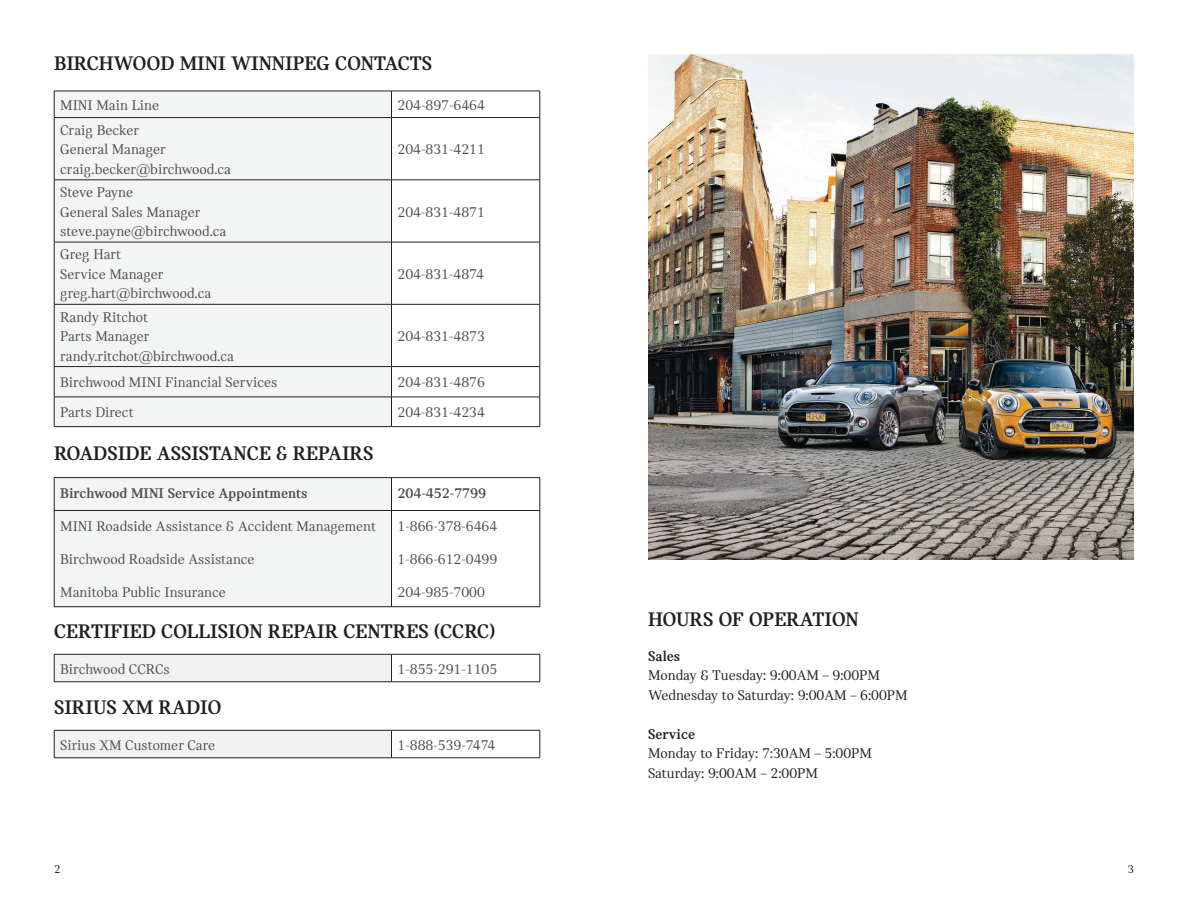
<style>
.page{position:relative;width:1188px;height:918px;background:#fff}
.page>*{position:absolute;margin:0;border:0;box-sizing:border-box;transform-origin:0 0}
.B_Head_Contents{font:700 21px "MINI Serif";color:#231f20}
.B_Head{font:700 21px "MINI Serif";color:#231f20}
.t1{font:15px/19.5px "MINI Serif";color:#4d4d4f}
.t2{font:15px "MINI Serif";color:#231f20}
.t3{font:700 15px "MINI Serif";color:#4d4d4f}
.t4{font:700 15px "MINI Serif";color:#231f20}
.t5{font:12px "MINI Serif";color:#231f20}
</style>
<div class="page">
<div style="left:55px;top:92px;width:336px;height:334px;background:#f3f4f4"></div>
<hr style="left:392px;top:91px;width:148px;height:1px;background:#231f20">
<svg style="left:540px;top:91px;width:1px;height:26px"></svg>
<hr style="left:392px;top:117px;width:148px;height:1px;background:#231f20">
<hr style="left:540px;top:118px;width:1px;height:62px;background:#231f20">
<hr style="left:392px;top:180px;width:148px;height:1px;background:#231f20">
<hr style="left:540px;top:180px;width:1px;height:62px;background:#231f20">
<hr style="left:392px;top:242px;width:148px;height:1px;background:#231f20">
<hr style="left:540px;top:242px;width:1px;height:62px;background:#231f20">
<hr style="left:54px;top:304px;width:338px;height:1px;background:#231f20">
<hr style="left:54px;top:305px;width:1px;height:61px;background:#231f20">
<hr style="left:392px;top:304px;width:148px;height:1px;background:#231f20">
<hr style="left:391px;top:305px;width:1px;height:61px;background:#231f20">
<hr style="left:540px;top:305px;width:1px;height:61px;background:#231f20">
<hr style="left:54px;top:366px;width:338px;height:1px;background:#231f20">
<hr style="left:54px;top:367px;width:1px;height:30px;background:#231f20">
<hr style="left:392px;top:366px;width:148px;height:1px;background:#231f20">
<hr style="left:391px;top:367px;width:1px;height:30px;background:#231f20">
<hr style="left:540px;top:367px;width:1px;height:30px;background:#231f20">
<hr style="left:54px;top:397px;width:338px;height:1px;background:#231f20">
<svg style="left:54px;top:397px;width:1px;height:29px"></svg>
<hr style="left:392px;top:397px;width:148px;height:1px;background:#231f20">
<svg style="left:391px;top:397px;width:1px;height:29px"></svg>
<svg style="left:540px;top:397px;width:1px;height:29px"></svg>
<hr style="left:54px;top:426px;width:338px;height:1px;background:#231f20">
<hr style="left:392px;top:426px;width:148px;height:1px;background:#231f20">
<hr style="left:54px;top:91px;width:338px;height:1px;background:#231f20">
<svg style="left:54px;top:91px;width:1px;height:26px"></svg>
<svg style="left:391px;top:91px;width:1px;height:26px"></svg>
<hr style="left:54px;top:117px;width:338px;height:1px;background:#231f20">
<hr style="left:54px;top:118px;width:1px;height:62px;background:#231f20">
<hr style="left:391px;top:118px;width:1px;height:62px;background:#231f20">
<hr style="left:54px;top:180px;width:338px;height:1px;background:#231f20">
<hr style="left:54px;top:180px;width:1px;height:62px;background:#231f20">
<hr style="left:391px;top:180px;width:1px;height:62px;background:#231f20">
<hr style="left:54px;top:242px;width:338px;height:1px;background:#231f20">
<hr style="left:54px;top:242px;width:1px;height:62px;background:#231f20">
<hr style="left:391px;top:242px;width:1px;height:62px;background:#231f20">
<div style="left:54px;top:478px;width:338px;height:129px;background:#f3f4f4"></div>
<hr style="left:392px;top:477px;width:148px;height:1px;background:#231f20">
<hr style="left:540px;top:478px;width:1px;height:129px;background:#231f20">
<hr style="left:392px;top:606px;width:148px;height:1px;background:#231f20">
<hr style="left:54px;top:477px;width:338px;height:1px;background:#231f20">
<hr style="left:54px;top:478px;width:1px;height:129px;background:#231f20">
<hr style="left:391px;top:478px;width:1px;height:129px;background:#231f20">
<hr style="left:54px;top:606px;width:338px;height:1px;background:#231f20">
<div style="left:54px;top:730px;width:338px;height:28px;background:#f2f2f3"></div>
<hr style="left:54px;top:730px;width:338px;height:1px;background:#231f20">
<svg style="left:54px;top:730px;width:1px;height:28px"></svg>
<hr style="left:392px;top:730px;width:148px;height:1px;background:#231f20">
<svg style="left:391px;top:730px;width:1px;height:28px"></svg>
<svg style="left:540px;top:730px;width:1px;height:28px"></svg>
<hr style="left:54px;top:758px;width:338px;height:1px;background:#231f20">
<hr style="left:392px;top:758px;width:148px;height:1px;background:#231f20">
<div style="left:54px;top:654px;width:338px;height:28px;background:#f2f2f3"></div>
<hr style="left:54px;top:654px;width:338px;height:1px;background:#231f20">
<svg style="left:54px;top:654px;width:1px;height:28px"></svg>
<hr style="left:392px;top:654px;width:148px;height:1px;background:#231f20">
<svg style="left:391px;top:654px;width:1px;height:28px"></svg>
<svg style="left:540px;top:654px;width:1px;height:28px"></svg>
<hr style="left:54px;top:682px;width:338px;height:1px;background:#231f20">
<hr style="left:392px;top:682px;width:148px;height:1px;background:#231f20">
<img style="left:648px;top:54px;width:486px;height:506px">
<hr style="left:54px;top:510px;width:486px;height:1px;background:#231f20">
<p class="B_Head" style="left:54px;top:51px;width:380px">BIRCHWOOD MINI WINNIPEG CONTACTS</p>
<p class="t1" style="left:60px;top:95px;width:100px">MINI Main Line</p>
<p class="t1" style="left:398px;top:95px;width:89px">204-897-6464</p>
<p class="t1" style="left:60px;top:120px;width:80px">Craig Becker</p>
<p class="t1" style="left:60px;top:140px;width:107px">General Manager</p>
<p class="t1" style="left:60px;top:159px;width:172px">craig.becker@birchwood.ca</p>
<p class="t1" style="left:398px;top:140px;width:89px">204-831-4211</p>
<p class="t1" style="left:60px;top:182px;width:74px">Steve Payne</p>
<p class="t1" style="left:60px;top:202px;width:142px">General Sales Manager</p>
<p class="t1" style="left:60px;top:221px;width:168px">steve.payne@birchwood.ca</p>
<p class="t1" style="left:398px;top:202px;width:89px">204-831-4871</p>
<p class="t1" style="left:60px;top:245px;width:63px">Greg Hart</p>
<p class="t1" style="left:60px;top:264px;width:153px">Service Manager greg.hart@birchwood.ca</p>
<p class="t1" style="left:398px;top:264px;width:88px">204-831-4874</p>
<p class="t1" style="left:60px;top:307px;width:90px">Randy Ritchot</p>
<p class="t1" style="left:60px;top:326px;width:91px">Parts Manager</p>
<p class="t1" style="left:60px;top:346px;width:175px">randy.ritchot@birchwood.ca</p>
<p class="t1" style="left:398px;top:326px;width:89px">204-831-4873</p>
<p class="t1" style="left:60px;top:373px;width:219px">Birchwood MINI Financial Services</p>
<p class="t1" style="left:398px;top:373px;width:89px">204-831-4876</p>
<p class="t1" style="left:60px;top:403px;width:75px">Parts Direct</p>
<p class="t1" style="left:398px;top:403px;width:89px">204-831-4234</p>
<p class="B_Head_Contents" style="left:54px;top:441px;width:321px">ROADSIDE ASSISTANCE &amp; REPAIRS</p>
<p class="t3" style="left:60px;top:485px;width:249px">Birchwood MINI Service Appointments</p>
<p class="t1" style="left:60px;top:517px;width:317px">MINI Roadside Assistance &amp; Accident Management</p>
<p class="t1" style="left:60px;top:550px;width:196px">Birchwood Roadside Assistance</p>
<p class="t1" style="left:60px;top:583px;width:167px">Manitoba Public Insurance</p>
<p class="t3" style="left:398px;top:485px;width:90px">204-452-7799</p>
<p class="t1" style="left:398px;top:517px;width:101px">1-866-378-6464</p>
<p class="t1" style="left:398px;top:550px;width:101px">1-866-612-0499</p>
<p class="t1" style="left:398px;top:583px;width:89px">204-985-7000</p>
<p class="B_Head_Contents" style="left:54px;top:619px;width:443px">CERTIFIED COLLISION REPAIR CENTRES (CCRC)</p>
<p class="t1" style="left:60px;top:659px;width:111px">Birchwood CCRCs</p>
<p class="t1" style="left:398px;top:659px;width:101px">1-855-291-1105</p>
<p class="B_Head_Contents" style="left:54px;top:695px;width:169px">SIRIUS XM RADIO</p>
<p class="t1" style="left:60px;top:735px;width:156px">Sirius XM Customer Care</p>
<p class="t1" style="left:398px;top:735px;width:100px">1-888-539-7474</p>
<p class="B_Head" style="left:648px;top:608px;width:212px">HOURS OF OPERATION</p>
<p class="t4" style="left:648px;top:648px;width:34px">Sales</p>
<p class="t2" style="left:648px;top:667px;width:233px">Monday &amp; Tuesday: 9:00AM – 9:00PM</p>
<p class="t2" style="left:648px;top:687px;width:261px">Wednesday to Saturday: 9:00AM – 6:00PM</p>
<p class="t4" style="left:648px;top:726px;width:49px">Service</p>
<p class="t2" style="left:648px;top:745px;width:226px">Monday to Friday: 7:30AM – 5:00PM</p>
<p class="t2" style="left:648px;top:765px;width:172px">Saturday: 9:00AM – 2:00PM</p>
<p class="t5" style="left:54px;top:863px;width:8px">2</p>
<p class="t5" style="left:1128px;top:863px;width:8px">3</p>
</div>
